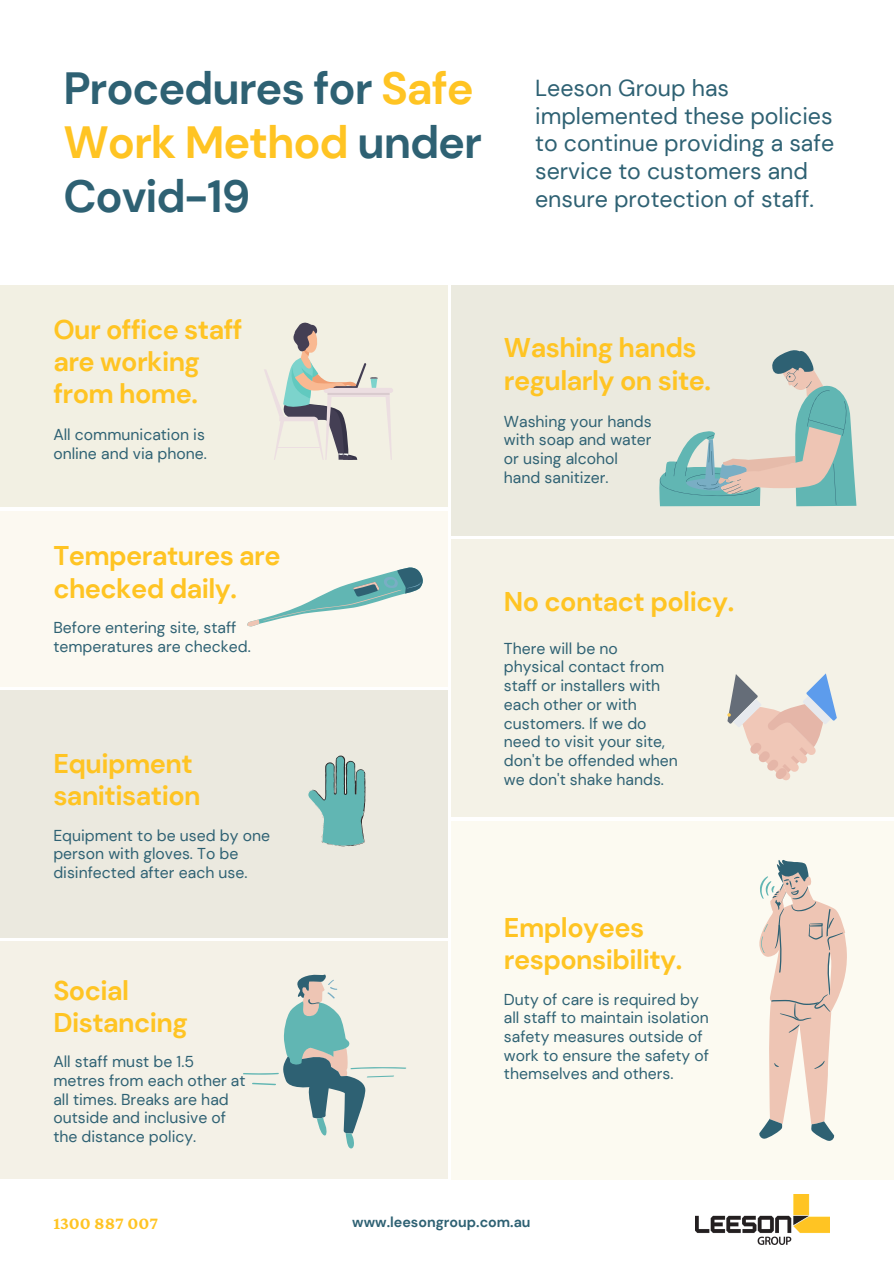
<style>
.page{position:relative;width:894px;height:1264px;background:#fff}
.page>*{position:absolute;margin:0;border:0;box-sizing:border-box;transform-origin:0 0}
.t1{font:700 45px/54px "DM Sans";letter-spacing:-.025em;color:#2e6173}
.t2{font:700 27px/32.2px "DM Sans";letter-spacing:-.02em;color:#ffc423}
.t3{font:23.1px/27.5px "DM Sans";color:#2e6173}
.t4{font:700 18px "Crimson Pro";color:#ffc423}
.t5{font:15.75px/18.8px "DM Sans";color:#2e6173}
.t6{font:700 14.25px "DM Sans";color:#2e6173}
.s1{color:#ffc423}
</style>
<div class="page">
<div style="left:0;top:510px;width:447px;height:176px;background:#fcf9f1"></div>
<svg style="left:247px;top:567px;width:176px;height:60px"></svg>
<div style="left:450px;top:285px;width:443px;height:250px;background:#ebeadf"></div>
<svg style="left:659px;top:350px;width:197px;height:156px"></svg>
<div style="left:450px;top:539px;width:443px;height:277px;background:#f4f2e7"></div>
<div style="left:0;top:690px;width:447px;height:248px;background:#ebe9df"></div>
<div style="left:450px;top:821px;width:443px;height:358px;background:#fcfaf1"></div>
<svg style="left:759px;top:860px;width:87px;height:281px"></svg>
<div style="left:0;top:941px;width:447px;height:238px;background:#f4f1e7"></div>
<svg style="left:243px;top:974px;width:163px;height:174px"></svg>
<div style="left:0;top:285px;width:447px;height:222px;background:#f2f0e3"></div>
<div style="left:323px;top:388px;width:70px;height:5px;background:#ecdee1;border-radius:3px"></div>
<svg style="left:386px;top:393px;width:6px;height:67px"></svg>
<hr style="left:328px;top:393px;width:59px;height:4px;background:#ecdee1">
<hr style="left:327px;top:393px;width:62px;height:2px;background:#d9cace">
<svg style="left:264px;top:322px;width:113px;height:138px"></svg>
<svg style="left:727px;top:673px;width:109px;height:107px"></svg>
<img style="left:695px;top:1194px;width:134px;height:50px">
<svg style="left:308px;top:755px;width:58px;height:92px"></svg>
<h1 class="t1" style="left:63px;top:62px;width:420px">Procedures for <span class="s1">Safe<br>Work Method</span> under<br>Covid-19</h1>
<h3 class="t3" style="left:535px;top:75px;width:300px">Leeson Group has implemented these policies to continue providing a safe service to customers and ensure protection of staff.</h3>
<h2 class="t2" style="left:53px;top:313px;width:191px">Our office staff are working from home.</h2>
<p class="t5" style="left:53px;top:425px;width:155px">All communication is online and via phone.</p>
<h2 class="t2" style="left:53px;top:540px;width:229px">Temperatures are checked daily.</h2>
<p class="t5" style="left:53px;top:618px;width:199px">Before entering site, staff temperatures are checked.</p>
<h2 class="t2" style="left:53px;top:747px;width:149px">Equipment sanitisation</h2>
<p class="t5" style="left:53px;top:826px;width:218px">Equipment to be used by one person with gloves. To be disinfected after each use.</p>
<h2 class="t2" style="left:53px;top:974px;width:136px">Social<br>Distancing</h2>
<p class="t5" style="left:53px;top:1052px;width:194px">All staff must be 1.5 metres from each other at all times. Breaks are had outside and inclusive of the distance policy.</p>
<h2 class="t2" style="left:504px;top:332px;width:208px">Washing hands regularly on site.</h2>
<p class="t5" style="left:504px;top:412px;width:149px">Washing your hands with soap and water or using alcohol hand sanitizer.</p>
<h2 class="t2" style="left:504px;top:585px;width:232px">No contact policy.</h2>
<p class="t5" style="left:504px;top:639px;width:175px">There will be no physical contact from staff or installers with each other or with customers. If we do need to visit your site, don't be offended when we don't shake hands.</p>
<h2 class="t2" style="left:504px;top:911px;width:180px">Employees responsibility.</h2>
<p class="t5" style="left:504px;top:989px;width:206px">Duty of care is required by all staff to maintain isolation safety measures outside of work to ensure the safety of themselves and others.</p>
<p class="t4" style="left:53px;top:1213px;width:106px">1300 887 007</p>
<p class="t6" style="left:352px;top:1212px;width:180px">www.leesongroup.com.au</p>
</div>
